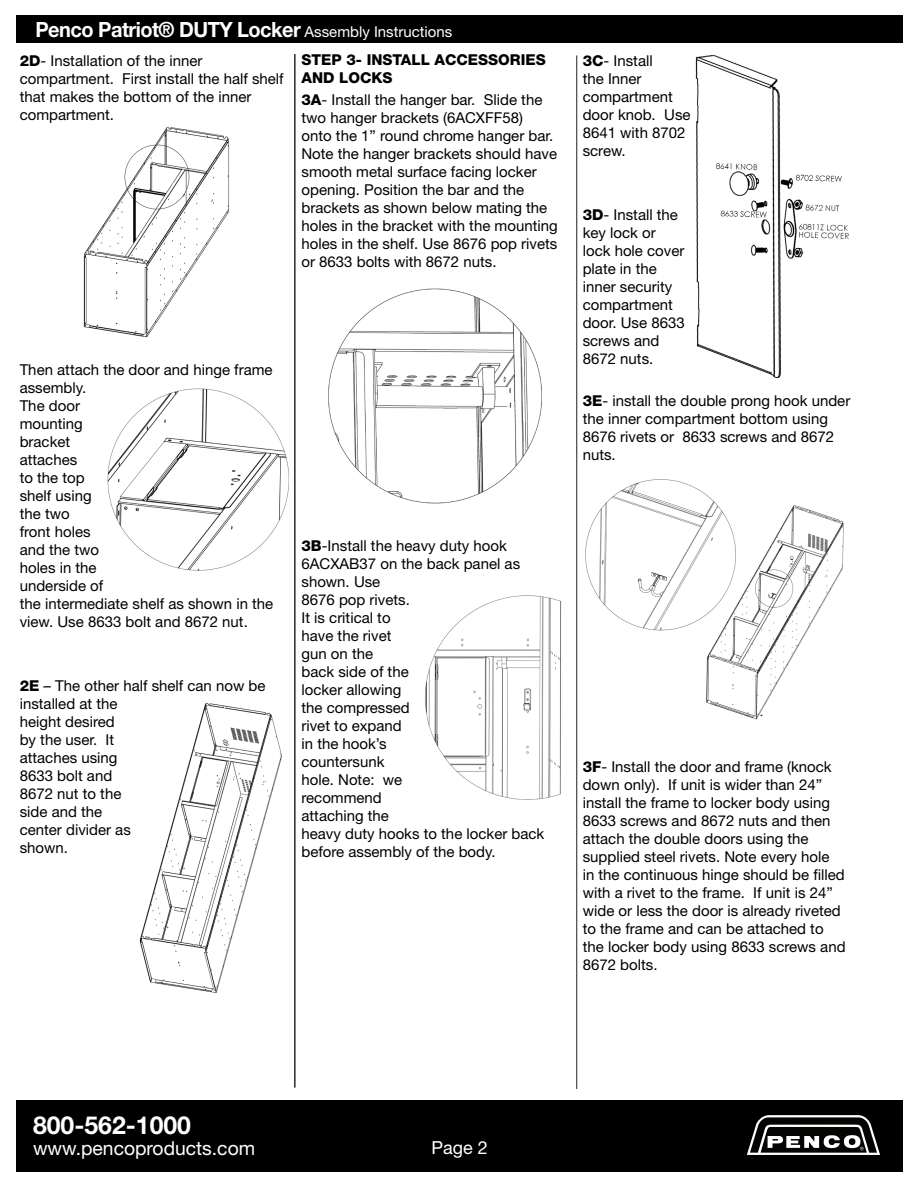
<style>
.page{position:relative;width:918px;height:1188px;background:#fff}
.page>*{position:absolute;margin:0;border:0;box-sizing:border-box;transform-origin:0 0}
.t1{font:700 24.75px "Helvetica Neue";color:#fff}
.t2{font:700 21px "Helvetica Neue";letter-spacing:-.025em;color:#fff;scale:.95 1}
.t3{font:19.35px "Helvetica Neue";color:#fff}
.t4{font:18px "Helvetica Neue";color:#fff}
.t5{font:15px/18px "Helvetica Neue";color:#000}
.t6{font:800 15px/18px "Helvetica Neue";color:#000}
.s1{font-weight:400;font-size:15px}
.s2{font-weight:800}
</style>
<div class="page">
<div style="left:16px;top:1100px;width:886px;height:72px;background:#000"></div>
<svg style="left:747px;top:1115px;width:133px;height:40px"></svg>
<div style="left:17px;top:15px;width:886px;height:27px;background:#000"></div>
<img style="left:328px;top:288px;width:214px;height:216px">
<img style="left:139px;top:702px;width:143px;height:291px">
<img style="left:425px;top:595px;width:137px;height:205px">
<img style="left:695px;top:54px;width:154px;height:325px">
<img style="left:585px;top:479px;width:259px;height:241px">
<img style="left:107px;top:388px;width:182px;height:183px">
<img style="left:83px;top:126px;width:146px;height:212px">
<hr style="left:294px;top:54px;width:1px;height:1033px;background:#231f20">
<hr style="left:576px;top:55px;width:1px;height:1034px;background:#231f20">
<p class="t2" style="left:35px;top:16px;width:440px">Penco Patriot® DUTY Locker <span class="s1">Assembly Instructions</span></p>
<p class="t5" style="left:20px;top:51px;width:265px"><span class="s2">2D</span>- Installation of the inner compartment. First install the half shelf that makes the bottom of the inner compartment.</p>
<p class="t6" style="left:302px;top:51px;width:246px">STEP 3- INSTALL ACCESSORIES<br>AND LOCKS</p>
<p class="t5" style="left:302px;top:90px;width:258px"><span class="s2">3A</span>- Install the hanger bar. Slide the two hanger brackets (6ACXFF58)<br>onto the 1” round chrome hanger bar.<br>Note the hanger brackets should have smooth metal surface facing locker opening. Position the bar and the brackets as shown below mating the holes in the bracket with the mounting holes in the shelf. Use 8676 pop rivets or 8633 bolts with 8672 nuts.</p>
<p class="t5" style="left:20px;top:360px;width:255px">Then attach the door and hinge frame assembly.<br>The door<br>mounting<br>bracket<br>attaches<br>to the top<br>shelf using<br>the two<br>front holes<br>and the two<br>holes in the<br>underside of<br>the intermediate shelf as shown in the view. Use 8633 bolt and 8672 nut.</p>
<p class="t5" style="left:20px;top:676px;width:247px"><span class="s2">2E</span> – The other half shelf can now be installed at the<br>height desired<br>by the user. It<br>attaches using<br>8633 bolt and<br>8672 nut to the<br>side and the<br>center divider as<br>shown.</p>
<p class="t5" style="left:302px;top:537px;width:244px"><span class="s2">3B</span>-Install the heavy duty hook<br>6ACXAB37 on the back panel as shown. Use<br>8676 pop rivets.<br>It is critical to<br>have the rivet<br>gun on the<br>back side of the<br>locker allowing<br>the compressed<br>rivet to expand<br>in the hook’s<br>countersunk<br>hole. Note: we<br>recommend<br>attaching the<br>heavy duty hooks to the locker back before assembly of the body.</p>
<p class="t5" style="left:583px;top:51px;width:109px"><span class="s2">3C</span>- Install<br>the Inner compartment door knob. Use<br>8641 with 8702 screw.</p>
<p class="t5" style="left:583px;top:205px;width:103px"><span class="s2">3D</span>- Install the key lock or lock hole cover plate in the inner security compartment door. Use 8633 screws and<br>8672 nuts.</p>
<p class="t5" style="left:583px;top:391px;width:269px"><span class="s2">3E</span>- install the double prong hook under the inner compartment bottom using<br>8676 rivets or 8633 screws and 8672 nuts.</p>
<p class="t5" style="left:583px;top:758px;width:264px"><span class="s2">3F</span>- Install the door and frame (knock down only). If unit is wider than 24” install the frame to locker body using 8633 screws and 8672 nuts and then attach the double doors using the supplied steel rivets. Note every hole<br>in the continuous hinge should be filled with a rivet to the frame. If unit is 24” wide or less the door is already riveted to the frame and can be attached to the locker body using 8633 screws and 8672 bolts.</p>
<h1 class="t1" style="left:33px;top:1110px;width:160px">800-562-1000</h1>
<p class="t3" style="left:33px;top:1137px;width:224px">www.pencoproducts.com</p>
<p class="t4" style="left:432px;top:1137px;width:58px">Page 2</p>
</div>
